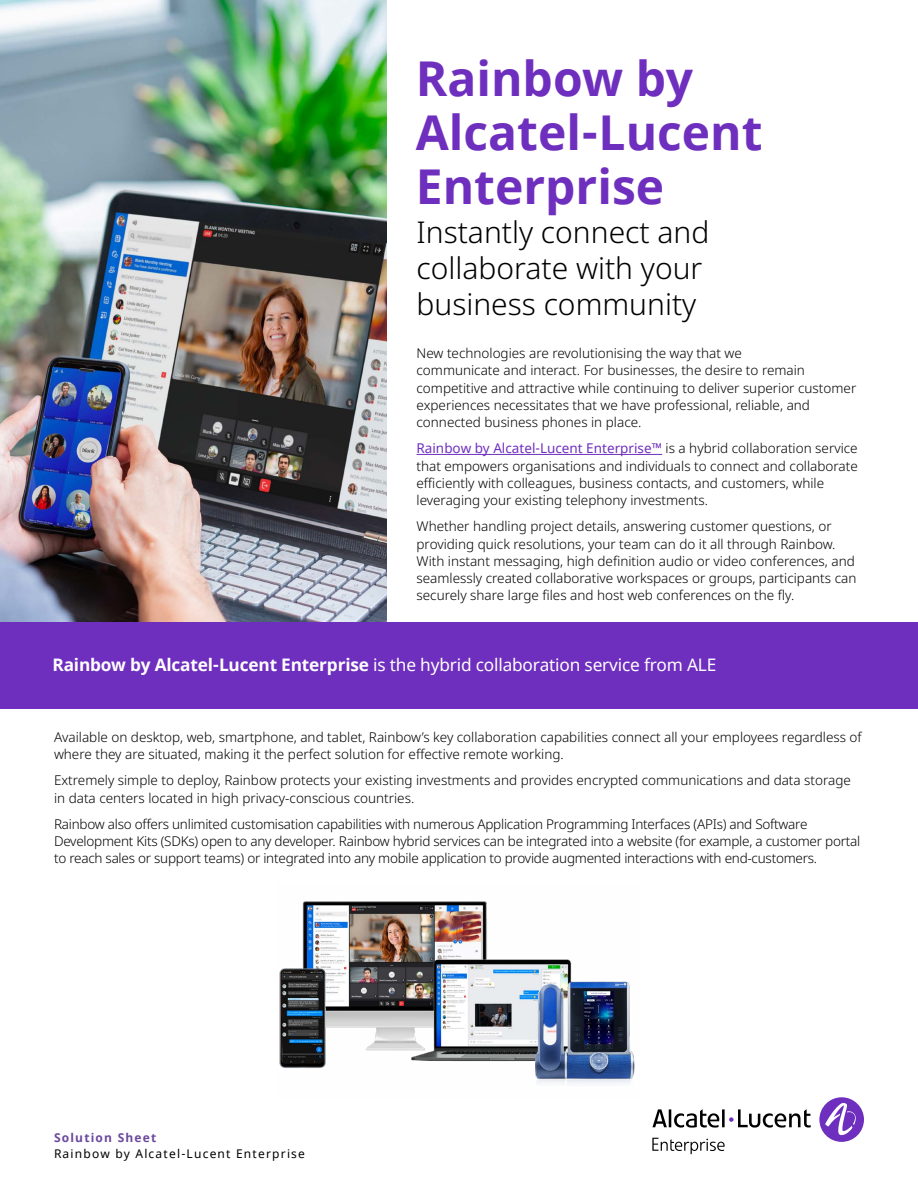
<style>
.page{position:relative;width:918px;height:1188px;background:#fff}
.page>*{position:absolute;margin:0;border:0;box-sizing:border-box;transform-origin:0 0}
.t1{font:700 48px/54px "Noto Sans";color:#6f2fbe}
.t2{font:300 30px/36px "Noto Sans";color:#000}
.t3{font:17.25px "Noto Sans";letter-spacing:-.01em;color:#fff}
.t4{font:300 13.5px/17.2px "Noto Sans";color:#000}
.t5{font:300 13.5px/17.2px "Noto Sans";letter-spacing:-.02em;color:#000}
.t6{font:12px "Noto Sans";letter-spacing:.1em;color:#000}
.t7{font:700 12px "Noto Sans";letter-spacing:.1em;color:#6b489d}
.s1{font-weight:400;color:#6f2fbe}
.s2{font-weight:700}
</style>
<div class="page">
<img style="left:0;top:0;width:387px;height:623px">
<hr style="left:417px;top:454px;width:245px;height:1px;background:#6f2fbe">
<div style="left:0;top:623px;width:918px;height:86px;background:#6f2fbe"></div>
<svg style="left:652px;top:1097px;width:212px;height:57px"></svg>
<img style="left:279px;top:901px;width:356px;height:183px">
<h1 class="t1" style="left:416px;top:53px;width:348px">Rainbow by<br>Alcatel-Lucent<br>Enterprise</h1>
<h2 class="t2" style="left:417px;top:215px;width:294px">Instantly connect and collaborate with your business community</h2>
<p class="t4" style="left:417px;top:345px;width:441px">New technologies are revolutionising the way that we<br>communicate and interact. For businesses, the desire to remain competitive and attractive while continuing to deliver superior customer experiences necessitates that we have professional, reliable, and connected business phones in place.</p>
<p class="t4" style="left:417px;top:440px;width:443px"><span class="s1">Rainbow by Alcatel-Lucent Enterprise™</span> is a hybrid collaboration service that empowers organisations and individuals to connect and collaborate efficiently with colleagues, business contacts, and customers, while leveraging your existing telephony investments.</p>
<p class="t4" style="left:417px;top:518px;width:441px">Whether handling project details, answering customer questions, or providing quick resolutions, your team can do it all through Rainbow.<br>With instant messaging, high definition audio or video conferences, and seamlessly created collaborative workspaces or groups, participants can securely share large files and host web conferences on the fly.</p>
<p class="t3" style="left:52px;top:653px;width:665px"><span class="s2">Rainbow by Alcatel-Lucent Enterprise</span> is the hybrid collaboration service from ALE</p>
<p class="t4" style="left:54px;top:729px;width:809px">Available on desktop, web, smartphone, and tablet, Rainbow’s key collaboration capabilities connect all your employees regardless of where they are situated, making it the perfect solution for effective remote working.</p>
<p class="t4" style="left:54px;top:772px;width:799px">Extremely simple to deploy, Rainbow protects your existing investments and provides encrypted communications and data storage in data centers located in high privacy-conscious countries.</p>
<p class="t5" style="left:54px;top:816px;width:808px">Rainbow also offers unlimited customisation capabilities with numerous Application Programming Interfaces (APIs) and Software<br>Development Kits (SDKs) open to any developer. Rainbow hybrid services can be integrated into a website (for example, a customer portal to reach sales or support teams) or integrated into any mobile application to provide augmented interactions with end-customers.</p>
<p class="t7" style="left:54px;top:1129px;width:104px">Solution Sheet</p>
<p class="t6" style="left:54px;top:1146px;width:253px">Rainbow by Alcatel-Lucent Enterprise</p>
</div>
